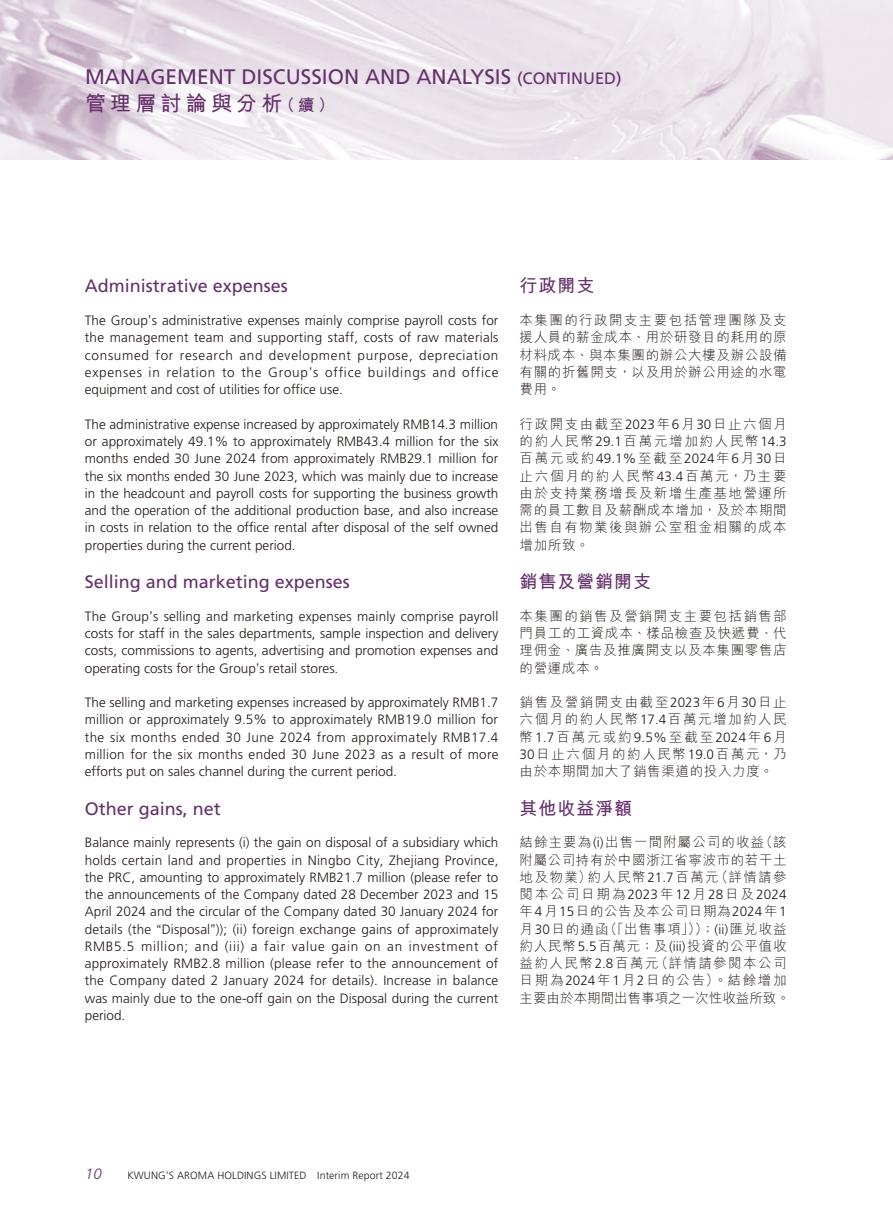
<style>
.page{position:relative;width:893px;height:1212px;background:#fff}
.page>*{position:absolute;margin:0;border:0;box-sizing:border-box;transform-origin:0 0}
.t1{font:21px "Frutiger LT Std";color:#66306d}
.t2{font:700 21px "M Hei HK";letter-spacing:.2em;color:#66306d}
.t3{font:18px "Frutiger LT Std";color:#66306d}
.t4{font:700 18px "M Hei HK";letter-spacing:.05em;color:#66306d}
.t5{font:italic 300 15px "Frutiger LT Std";color:#66306d}
.t6{font:300 13.5px/17.2px "Frutiger LT Std";color:#231916;text-align:justify}
.t7{font:300 13.5px/17.2px "M Hei HK";letter-spacing:.055em;color:#231916;text-align:justify}
.t8{font:300 13.5px/17.2px "M Hei HK";letter-spacing:.125em;color:#231916}
.t9{font:300 13.5px/17.2px "M Hei HK";letter-spacing:.115em;color:#231916}
.t10{font:300 10.5px "Frutiger LT Std";letter-spacing:.01em;color:#231916}
.s1{font-size:16.5px}
.s2{font-family:"Helvetica Neue LT Std"}
.s3{font-family:"Frutiger LT Std"}
.s4{font-family:"M Hei HK"}
</style>
<div class="page">
<img style="left:0;top:0;width:893px;height:159px">
<h1 class="t1" style="left:85px;top:65px;width:538px">MANAGEMENT DISCUSSION AND ANALYSIS <span class="s1">(CONTINUED)</span></h1>
<h1 class="t2" style="left:85px;top:88px;width:251px">管理層討論與分析<span class="s1">（續）</span></h1>
<h2 class="t3" style="left:85px;top:276px;width:205px">Administrative expenses</h2>
<p class="t6" style="left:85px;top:312px;width:415px">The Group<span class="s2">’</span>s administrative expenses mainly comprise payroll costs for the management team and supporting staff, costs of raw materials consumed for research and development purpose, depreciation expenses in relation to the Group<span class="s2">’</span>s office buildings and office equipment and cost of utilities for office use.</p>
<p class="t6" style="left:85px;top:416px;width:415px">The administrative expense increased by approximately RMB14.3 million or approximately 49.1% to approximately RMB43.4 million for the six months ended 30 June 2024 from approximately RMB29.1 million for the six months ended 30 June 2023, which was mainly due to increase in the headcount and payroll costs for supporting the business growth and the operation of the additional production base, and also increase in costs in relation to the office rental after disposal of the self owned properties during the current period.</p>
<h2 class="t3" style="left:85px;top:571px;width:267px">Selling and marketing expenses</h2>
<p class="t6" style="left:85px;top:608px;width:415px">The Group<span class="s2">’</span>s selling and marketing expenses mainly comprise payroll costs for staff in the sales departments, sample inspection and delivery costs, commissions to agents, advertising and promotion expenses and operating costs for the Group<span class="s2">’</span>s retail stores.</p>
<p class="t6" style="left:85px;top:694px;width:415px">The selling and marketing expenses increased by approximately RMB1.7 million or approximately 9.5% to approximately RMB19.0 million for the six months ended 30 June 2024 from approximately RMB17.4 million for the six months ended 30 June 2023 as a result of more efforts put on sales channel during the current period.</p>
<h2 class="t3" style="left:85px;top:798px;width:138px">Other gains, net</h2>
<p class="t6" style="left:85px;top:834px;width:415px">Balance mainly represents (i) the gain on disposal of a subsidiary which holds certain land and properties in Ningbo City, Zhejiang Province, the PRC, amounting to approximately RMB21.7 million (please refer to the announcements of the Company dated 28 December 2023 and 15<br>April 2024 and the circular of the Company dated 30 January 2024 for details (the <span class="s2">“</span>Disposal<span class="s2">”</span>)); (ii) foreign exchange gains of approximately RMB5.5 million; and (iii) a fair value gain on an investment of approximately RMB2.8 million (please refer to the announcement of the Company dated 2 January 2024 for details). Increase in balance was mainly due to the one-off gain on the Disposal during the current period.</p>
<h2 class="t4" style="left:520px;top:273px;width:76px">行政開支</h2>
<p class="t7" style="left:520px;top:311px;width:269px">本集團的行政開支主要包括管理團隊及支援人員的薪金成本、用於研發目的耗用的原材料成本、與本集團的辦公大樓及辦公設備有關的折舊開支，以及用於辦公用途的水電費用。</p>
<p class="t8" style="left:520px;top:415px;width:269px">行政開支由截至<span class="s3">2023</span>年<span class="s3">6</span>月<span class="s3">30</span>日止六個月的約人民幣<span class="s3">29.1</span>百萬元增加約人民幣<span class="s3">14.3</span></p>
<p class="t6" style="left:520px;top:450px;width:269px"><span class="s4">百萬元或約</span>49.1%<span class="s4">至截至</span>2024<span class="s4">年</span>6<span class="s4">月</span>30<span class="s4">日</span></p>
<p class="t7" style="left:520px;top:467px;width:269px">止六個月的約人民幣<span class="s3">43.4</span>百萬元，乃主要由於支持業務增長及新增生產基地營運所需的員工數目及薪酬成本增加，及於本期間出售自有物業後與辦公室租金相關的成本增加所致。</p>
<h2 class="t4" style="left:520px;top:568px;width:133px">銷售及營銷開支</h2>
<p class="t7" style="left:520px;top:607px;width:269px">本集團的銷售及營銷開支主要包括銷售部門員工的工資成本、樣品檢查及快遞費、代理佣金、廣告及推廣開支以及本集團零售店的營運成本。</p>
<p class="t9" style="left:520px;top:693px;width:269px">銷售及營銷開支由截至<span class="s3">2023</span>年<span class="s3">6</span>月<span class="s3">30</span>日止六個月的約人民幣<span class="s3">17.4</span>百萬元增加約人民</p>
<p class="t6" style="left:520px;top:728px;width:269px"><span class="s4">幣</span>1.7<span class="s4">百萬元或約</span>9.5%<span class="s4">至截至</span>2024<span class="s4">年</span>6<span class="s4">月</span></p>
<p class="t7" style="left:520px;top:745px;width:269px"><span class="s3">30</span>日止六個月的約人民幣<span class="s3">19.0</span>百萬元，乃由於本期間加大了銷售渠道的投入力度。</p>
<h2 class="t4" style="left:520px;top:795px;width:114px">其他收益淨額</h2>
<p class="t7" style="left:520px;top:833px;width:269px">結餘主要為<span class="s3">(i)</span>出售一間附屬公司的收益（該附屬公司持有於中國浙江省寧波市的若干土地及物業）約人民幣<span class="s3">21.7</span>百萬元（詳情請參</p>
<p class="t6" style="left:520px;top:886px;width:269px"><span class="s4">閱本公司日期為</span>2023<span class="s4">年</span>12<span class="s4">月</span>28<span class="s4">日及</span>2024</p>
<p class="t7" style="left:520px;top:902px;width:272px;text-align:left">年<span class="s3">4</span>月<span class="s3">15</span>日的公告及本公司日期為<span class="s3">2024</span>年<span class="s3">1</span>月<span class="s3">30</span>日的通函（「出售事項」））；<span class="s3">(ii)</span>匯兌收益約人民幣<span class="s3">5.5</span>百萬元；及<span class="s3">(iii)</span>投資的公平值收益約人民幣<span class="s3">2.8</span>百萬元（詳情請參閱本公司日期為<span class="s3">2024</span>年<span class="s3">1</span>月<span class="s3">2</span>日的公告）。結餘增加主要由於本期間出售事項之一次性收益所致。</p>
<p class="t5" style="left:85px;top:1165px;width:18px">10</p>
<p class="t10" style="left:127px;top:1169px;width:284px">KWUNG<span class="s2">’</span>S AROMA HOLDINGS LIMITED Interim Report 2024</p>
</div>
